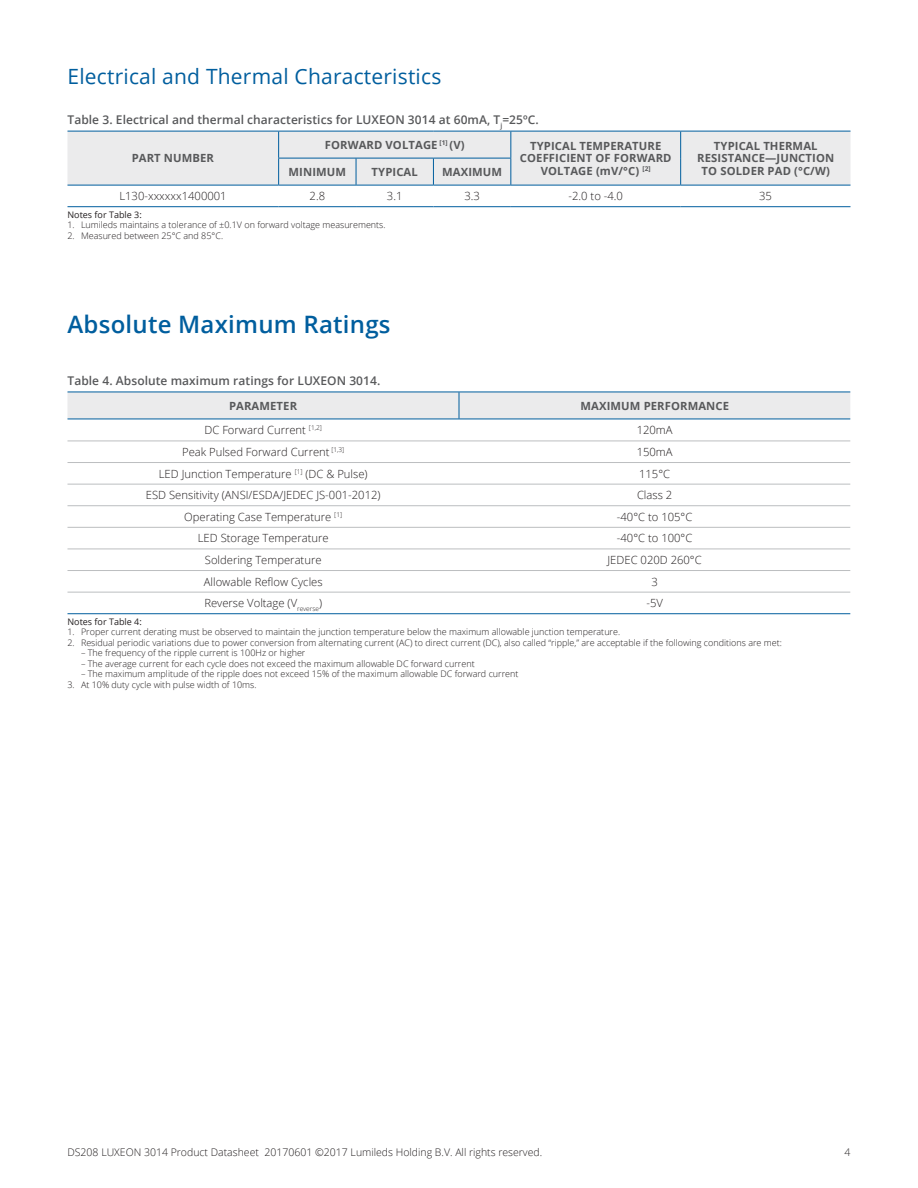
<style>
.page{position:relative;width:918px;height:1188px;background:#fff}
.page>*{position:absolute;margin:0;border:0;box-sizing:border-box;transform-origin:0 0}
.t1{font:600 24px "Open Sans";letter-spacing:.01em;color:#005e9e}
.t2{font:21px "Open Sans";letter-spacing:.01em;color:#005e9e}
.t3{font:600 12px "Open Sans";letter-spacing:.005em;color:#58595b}
.t4{font:300 11.25px "Open Sans";color:#231f20}
.t5{font:700 11.25px/12.8px "Open Sans";letter-spacing:.01em;color:#58595b}
.t6{font:300 10.5px "Open Sans";color:#231f20}
.t7{font:300 9px "Open Sans";color:#231f20}
.t8{font:9px "Open Sans";color:#231f20}
</style>
<div class="page">
<hr style="left:68px;top:185px;width:211px;height:1px;background:#005e9e">
<hr style="left:511px;top:185px;width:170px;height:1px;background:#005e9e">
<hr style="left:681px;top:185px;width:169px;height:1px;background:#005e9e">
<hr style="left:279px;top:185px;width:77px;height:1px;background:#005e9e">
<hr style="left:356px;top:185px;width:77px;height:1px;background:#005e9e">
<hr style="left:433px;top:185px;width:78px;height:1px;background:#005e9e">
<div style="left:68px;top:131px;width:782px;height:54px;background:#ebebec"></div>
<hr style="left:68px;top:206px;width:211px;height:1px;background:#005e9e">
<hr style="left:279px;top:206px;width:77px;height:1px;background:#005e9e">
<hr style="left:356px;top:206px;width:77px;height:1px;background:#005e9e">
<hr style="left:433px;top:206px;width:78px;height:1px;background:#005e9e">
<hr style="left:511px;top:206px;width:170px;height:1px;background:#005e9e">
<hr style="left:681px;top:206px;width:169px;height:1px;background:#005e9e">
<div style="left:68px;top:393px;width:782px;height:26px;background:#ebebec"></div>
<hr style="left:68px;top:392px;width:391px;height:1px;background:#005e9e">
<hr style="left:459px;top:392px;width:391px;height:1px;background:#005e9e">
<hr style="left:68px;top:419px;width:391px;height:1px;background:#005e9e">
<hr style="left:459px;top:419px;width:391px;height:1px;background:#005e9e">
<hr style="left:68px;top:592px;width:391px;height:1px;background:#bcbec0">
<hr style="left:459px;top:592px;width:391px;height:1px;background:#bcbec0">
<hr style="left:68px;top:613px;width:391px;height:1px;background:#005e9e">
<hr style="left:459px;top:613px;width:391px;height:1px;background:#005e9e">
<hr style="left:68px;top:441px;width:391px;height:1px;background:#bcbec0">
<hr style="left:459px;top:441px;width:391px;height:1px;background:#bcbec0">
<hr style="left:68px;top:462px;width:391px;height:1px;background:#bcbec0">
<hr style="left:459px;top:462px;width:391px;height:1px;background:#bcbec0">
<hr style="left:68px;top:484px;width:391px;height:1px;background:#bcbec0">
<hr style="left:459px;top:484px;width:391px;height:1px;background:#bcbec0">
<hr style="left:68px;top:505px;width:391px;height:1px;background:#bcbec0">
<hr style="left:459px;top:505px;width:391px;height:1px;background:#bcbec0">
<hr style="left:68px;top:527px;width:391px;height:1px;background:#bcbec0">
<hr style="left:459px;top:527px;width:391px;height:1px;background:#bcbec0">
<hr style="left:68px;top:549px;width:391px;height:1px;background:#bcbec0">
<hr style="left:459px;top:549px;width:391px;height:1px;background:#bcbec0">
<hr style="left:68px;top:570px;width:391px;height:1px;background:#bcbec0">
<hr style="left:459px;top:570px;width:391px;height:1px;background:#bcbec0">
<h2 class="t2" style="left:68px;top:62px;width:375px">Electrical and Thermal Characteristics</h2>
<h3 class="t3" style="left:68px;top:111px;width:471px">Table 3. Electrical and thermal characteristics for LUXEON 3014 at 60mA, T<sub>j</sub>=25ºC.</h3>
<p class="t5" style="left:132px;top:152px;width:84px">PART NUMBER</p>
<p class="t5" style="left:325px;top:138px;width:141px">FORWARD VOLTAGE <sup>[1]</sup> (V)</p>
<p class="t5" style="left:520px;top:139px;width:141px;text-indent:10px">TYPI CAL TE MPE RATURE<br>COEFFI</p>
<p class="t5" style="left:697px;top:139px;width:138px;text-align:center">TYPI CAL THERMAL<br>RESISTANCE—JUNCTION</p>
<p class="t5" style="left:541px;top:152px;width:132px;text-indent:18px">CIE NT OF FORWARD<br>VOLTAGE (MV/°C) <sup>[2]</sup></p>
<p class="t5" style="left:289px;top:165px;width:59px">MINIMUM</p>
<p class="t5" style="left:372px;top:165px;width:48px">TYPI CAL</p>
<p class="t5" style="left:442px;top:165px;width:41px">MAXIMUM</p>
<p class="t5" style="left:702px;top:164px;width:130px">TO SOLDER PAD (°C/W)</p>
<p class="t4" style="left:119px;top:188px;width:109px">L130-xxxxxx1400001</p>
<p class="t4" style="left:310px;top:188px;width:17px">2.8</p>
<p class="t4" style="left:387px;top:188px;width:17px">3.1</p>
<p class="t4" style="left:464px;top:188px;width:17px">3.3</p>
<p class="t4" style="left:569px;top:188px;width:56px">-2.0 to -4.0</p>
<p class="t4" style="left:759px;top:188px;width:14px">35</p>
<p class="t8" style="left:68px;top:208px;width:76px">Notes for Table 3:</p>
<p class="t7" style="left:68px;top:219px;width:320px">1. Lumileds maintains a tolerance of ±0.1V on forward voltage measurements.</p>
<p class="t7" style="left:68px;top:229px;width:157px">2. Measured between 25°C and 85°C.</p>
<h1 class="t1" style="left:68px;top:308px;width:325px">Absolute Maximum Ratings</h1>
<h3 class="t3" style="left:68px;top:372px;width:313px">Table 4. Absolute maximum ratings for LUXEON 3014.</h3>
<p class="t5" style="left:229px;top:399px;width:70px">PARAMETER</p>
<p class="t5" style="left:581px;top:399px;width:148px">MAXI MUM PERFORMANCE</p>
<p class="t4" style="left:204px;top:422px;width:119px">DC Forward Current <sup>[1,2]</sup></p>
<p class="t4" style="left:637px;top:422px;width:37px">120mA</p>
<p class="t4" style="left:182px;top:444px;width:164px">Peak Pulsed Forward Current <sup>[1,3]</sup></p>
<p class="t4" style="left:637px;top:444px;width:37px">150mA</p>
<p class="t4" style="left:159px;top:466px;width:210px">LED Junction Temperature <sup>[1]</sup> (DC &amp; Pulse)</p>
<p class="t4" style="left:639px;top:466px;width:33px">115°C</p>
<p class="t4" style="left:146px;top:487px;width:236px">ESD Sensitivity (ANSI/ESDA/JEDEC JS-001-2012)</p>
<p class="t4" style="left:637px;top:487px;width:37px">Class 2</p>
<p class="t4" style="left:184px;top:509px;width:159px">Operating Case Temperature <sup>[1]</sup></p>
<p class="t4" style="left:617px;top:509px;width:77px">-40°C to 105°C</p>
<p class="t4" style="left:198px;top:531px;width:132px">LED Storage Temperature</p>
<p class="t4" style="left:617px;top:531px;width:77px">-40°C to 100°C</p>
<p class="t4" style="left:205px;top:552px;width:118px">Soldering Temperature</p>
<p class="t4" style="left:608px;top:552px;width:96px">JEDEC 020D 260°C</p>
<p class="t4" style="left:204px;top:574px;width:120px">Allowable Reflow Cycles</p>
<p class="t4" style="left:651px;top:574px;width:8px">3</p>
<p class="t4" style="left:204px;top:595px;width:119px">Reverse Voltage (V<sub>reverse</sub>)</p>
<p class="t4" style="left:646px;top:595px;width:18px">-5V</p>
<p class="t8" style="left:68px;top:615px;width:76px">Notes for Table 4:</p>
<p class="t7" style="left:68px;top:626px;width:554px">1. Proper current derating must be observed to maintain the junction temperature below the maximum allowable junction temperature.</p>
<p class="t7" style="left:68px;top:636px;width:716px">2. Residual periodic variations due to power conversion from alternating current (AC) to direct current (DC), also called “ripple,” are acceptable if the following conditions are met:</p>
<p class="t7" style="left:81px;top:647px;width:226px">– The frequency of the ripple current is 100Hz or higher</p>
<p class="t7" style="left:81px;top:657px;width:395px">– The average current for each cycle does not exceed the maximum allowable DC forward current</p>
<p class="t7" style="left:81px;top:668px;width:439px">– The maximum amplitude of the ripple does not exceed 15% of the maximum allowable DC forward current</p>
<p class="t7" style="left:68px;top:678px;width:191px">3. At 10% duty cycle with pulse width of 10ms.</p>
<p class="t6" style="left:68px;top:1145px;width:476px">DS208 LUXEON 3014 Product Datasheet 20170601 ©2017 Lumileds Holding B.V. All rights reserved.</p>
<p class="t6" style="left:845px;top:1145px;width:7px">4</p>
</div>
